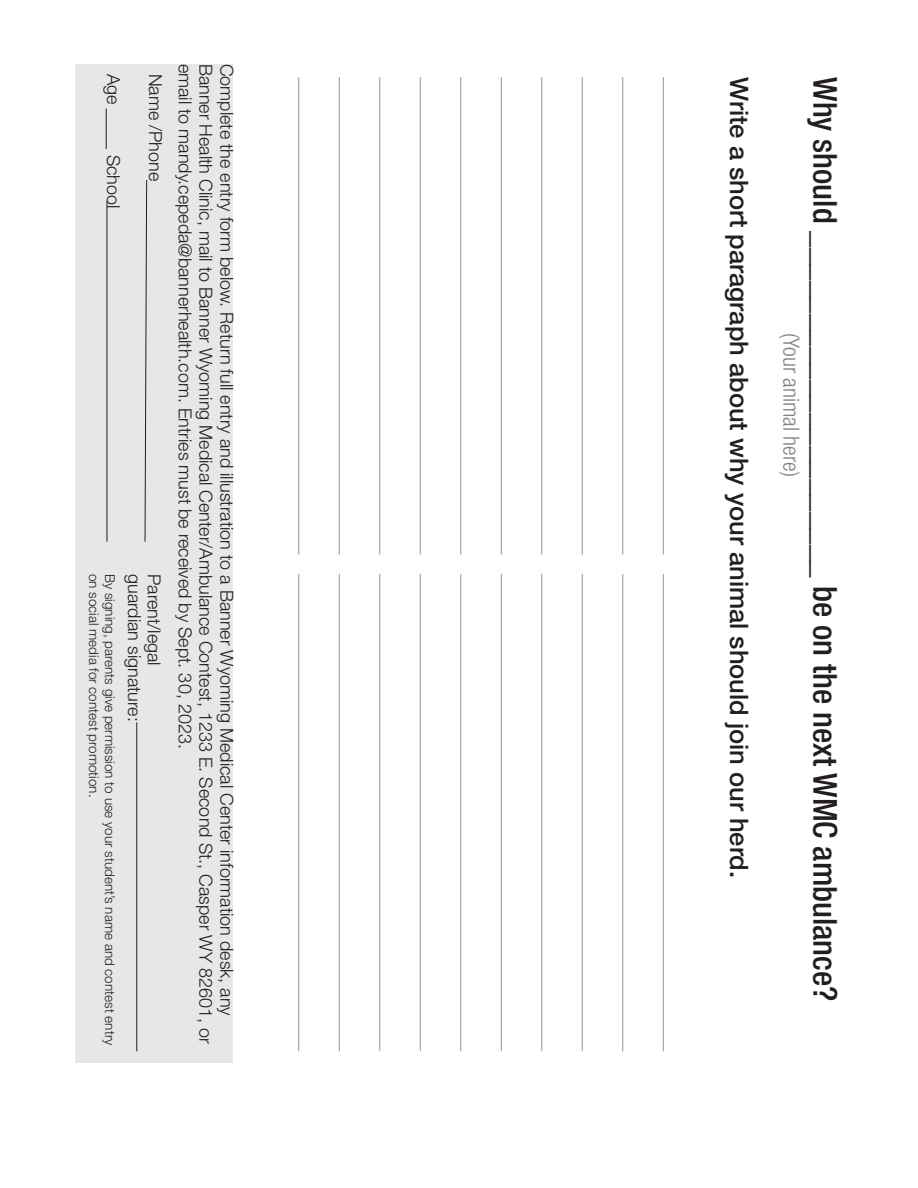
<style>
.page{position:relative;width:918px;height:1188px;background:#fff}
.page>*{position:absolute;margin:0;border:0;box-sizing:border-box;transform-origin:0 0}
.t1{font:500 condensed 33px "Helvetica Neue LT Std";color:#231f20}
.t2{font:500 25.5px "Helvetica Neue LT Std";color:#231f20}
.t3{font:300 condensed 22.5px "Helvetica Neue LT Std";color:#808285}
.t4{font:300 18px "Helvetica Neue LT Std";color:#231f20}
.t5{font:300 13.5px "Helvetica Neue LT Std";color:#231f20}
</style>
<div class="page">
<div style="left:76px;top:64px;width:157px;height:999px;background:#e6e7e9"></div>
<svg style="left:144px;top:180px;width:3px;height:362px"></svg>
<hr style="left:136px;top:722px;width:1px;height:329px;background:#231f20">
<hr style="left:107px;top:201px;width:1px;height:341px;background:#231f20">
<hr style="left:106px;top:109px;width:1px;height:40px;background:#231f20">
<hr style="left:663px;top:77px;width:1px;height:477px;background:#939598">
<hr style="left:622px;top:77px;width:1px;height:477px;background:#939598">
<hr style="left:582px;top:77px;width:1px;height:477px;background:#939598">
<hr style="left:541px;top:77px;width:1px;height:477px;background:#939598">
<hr style="left:501px;top:77px;width:1px;height:477px;background:#939598">
<hr style="left:460px;top:77px;width:1px;height:477px;background:#939598">
<hr style="left:420px;top:77px;width:1px;height:477px;background:#939598">
<hr style="left:379px;top:77px;width:1px;height:477px;background:#939598">
<hr style="left:339px;top:77px;width:1px;height:477px;background:#939598">
<hr style="left:298px;top:77px;width:1px;height:477px;background:#939598">
<hr style="left:663px;top:574px;width:1px;height:477px;background:#939598">
<hr style="left:622px;top:574px;width:1px;height:477px;background:#939598">
<hr style="left:582px;top:574px;width:1px;height:477px;background:#939598">
<hr style="left:541px;top:574px;width:1px;height:477px;background:#939598">
<hr style="left:501px;top:574px;width:1px;height:477px;background:#939598">
<hr style="left:460px;top:574px;width:1px;height:477px;background:#939598">
<hr style="left:420px;top:574px;width:1px;height:477px;background:#939598">
<hr style="left:379px;top:574px;width:1px;height:477px;background:#939598">
<hr style="left:339px;top:574px;width:1px;height:477px;background:#939598">
<hr style="left:298px;top:574px;width:1px;height:477px;background:#939598">
<p class="t4" style="left:196px;top:64px;width:686px;rotate:90deg">email to mandy.cepeda@bannerhealth.com. Entries must be received by Sept. 30, 2023.</p>
<p class="t4" style="left:217px;top:64px;width:981px;rotate:90deg">Banner Health Clinic, mail to Banner Wyoming Medical Center/Ambulance Contest, 1233 E. Second St., Casper WY 82601, or</p>
<p class="t4" style="left:238px;top:64px;width:954px;rotate:90deg">Complete the entry form below. Return full entry and illustration to a Banner Wyoming Medical Center information desk, any</p>
<p class="t4" style="left:125px;top:74px;width:32px;rotate:90deg">Age</p>
<p class="t4" style="left:167px;top:74px;width:109px;rotate:90deg">Name /Phone</p>
<p class="t2" style="left:754px;top:77px;width:802px;rotate:90deg">Write a short paragraph about why your animal should join our herd.</p>
<p class="t4" style="left:125px;top:155px;width:55px;rotate:90deg">School</p>
<p class="t5" style="left:102px;top:574px;width:225px;rotate:90deg">on social media for contest promotion.</p>
<p class="t5" style="left:118px;top:574px;width:473px;rotate:90deg">By signing, parents give permission to use your student’s name and contest entry</p>
<p class="t4" style="left:146px;top:574px;width:149px;rotate:90deg">guardian signature:</p>
<p class="t4" style="left:165px;top:574px;width:93px;rotate:90deg">Parent/legal</p>
<p class="t1" style="left:845px;top:77px;width:926px;rotate:90deg">Why should _____________________ be on the next WMC ambulance?</p>
<p class="t3" style="left:804px;top:333px;width:145px;rotate:90deg">(Your animal here)</p>
</div>
